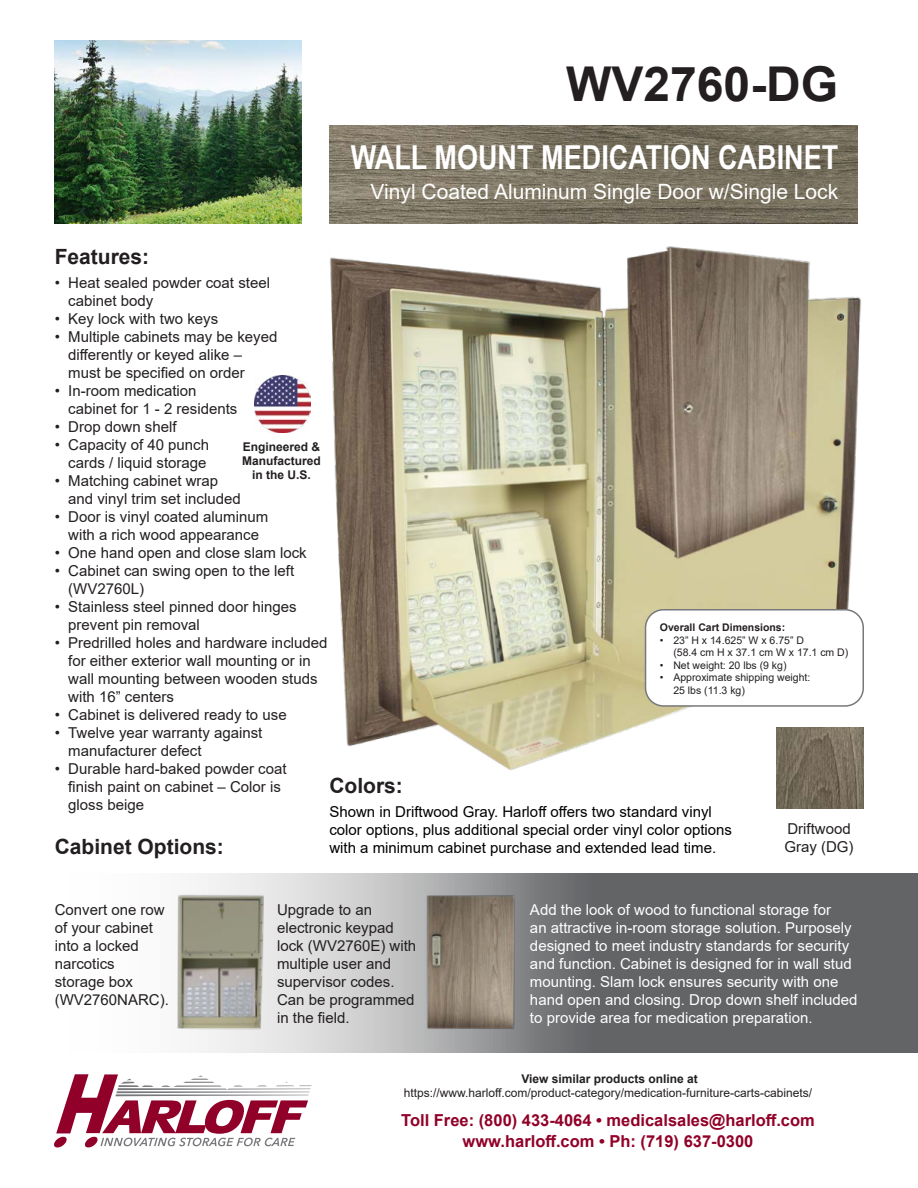
<style>
.page{position:relative;width:918px;height:1188px;background:#fff}
.page>*{position:absolute;margin:0;border:0;box-sizing:border-box;transform-origin:0 0}
.t1{font:700 48px "Arial";color:#231f20}
.t2{font:700 33px "Arial Narrow";color:#fff}
.t3{font:21px "Arial";color:#fff}
.t4{font:700 21px "Arial";color:#231f20}
.t5{font:700 16.5px/21px "Arial";color:#910028;text-align:center}
.t6{font:15px/18px "Arial";color:#231f20}
.t7{font:15px/18px "Arial";color:#fff}
.t8{font:15px/18px "Arial";color:#000101}
.t9{font:12px "Arial";color:#231f20}
.t10{font:700 12px/14.4px "Arial";color:#231f20;text-align:center}
.t11{font:10.5px/12.6px "Arial";color:#231f20}
.t12{font:700 10.5px "Arial";color:#231f20}
</style>
<div class="page">
<img style="left:329px;top:125px;width:529px;height:86px">
<img style="left:329px;top:211px;width:535px;height:577px">
<svg style="left:197px;top:874px;width:721px;height:178px;background:#878889"></svg>
<svg style="left:54px;top:1074px;width:258px;height:74px"></svg>
<img style="left:254px;top:376px;width:57px;height:56px">
<img style="left:55px;top:40px;width:246px;height:183px">
<img style="left:177px;top:892px;width:90px;height:141px">
<img style="left:417px;top:891px;width:105px;height:144px">
<div style="left:646px;top:610px;width:217px;height:96px;background:#fff;border-radius:18px"></div>
<div style="left:645px;top:609px;width:219px;height:98px;border:2px solid #77787b;border-radius:18px"></div>
<img style="left:777px;top:727px;width:87px;height:81px">
<h1 class="t1" style="left:566px;top:50px;width:274px">WV2760-DG</h1>
<h2 class="t2" style="left:351px;top:132px;width:489px">WALL MOUNT MEDICATION CABINET</h2>
<h3 class="t3" style="left:371px;top:177px;width:469px">Vinyl Coated Aluminum Single Door w/Single Lock</h3>
<h3 class="t4" style="left:55px;top:242px;width:96px">Features:</h3>
<p class="t6" style="left:68px;top:273px;width:203px;text-indent:-13px">• Heat sealed powder coat steel cabinet body</p>
<p class="t6" style="left:55px;top:309px;width:165px">• Key lock with two keys</p>
<p class="t6" style="left:68px;top:327px;width:211px;text-indent:-13px">• Multiple cabinets may be keyed differently or keyed alike – must be specified on order</p>
<p class="t6" style="left:68px;top:381px;width:171px;text-indent:-13px">• In-room medication cabinet for 1 - 2 residents</p>
<p class="t6" style="left:55px;top:417px;width:123px">• Drop down shelf</p>
<p class="t6" style="left:55px;top:435px;width:156px;text-align:right">• Capacity of 40 punch cards / liquid storage</p>
<p class="t6" style="left:68px;top:471px;width:174px;text-indent:-14px">• Matching cabinet wrap and vinyl trim set included</p>
<p class="t6" style="left:55px;top:507px;width:215px;text-align:center">• Door is vinyl coated aluminum with a rich wood appearance</p>
<p class="t6" style="left:55px;top:543px;width:253px">• One hand open and close slam lock</p>
<p class="t6" style="left:68px;top:561px;width:227px;text-indent:-14px">• Cabinet can swing open to the left (WV2760L)</p>
<p class="t6" style="left:68px;top:597px;width:230px;text-indent:-14px">• Stainless steel pinned door hinges prevent pin removal</p>
<p class="t6" style="left:68px;top:633px;width:261px;text-indent:-14px">• Predrilled holes and hardware included for either exterior wall mounting or in wall mounting between wooden studs with 16” centers</p>
<p class="t6" style="left:55px;top:705px;width:233px">• Cabinet is delivered ready to use</p>
<p class="t6" style="left:68px;top:723px;width:196px;text-indent:-13px">• Twelve year warranty against manufacturer defect</p>
<p class="t6" style="left:68px;top:759px;width:220px;text-indent:-14px">• Durable hard-baked powder coat finish paint on cabinet – Color is gloss beige</p>
<p class="t10" style="left:242px;top:439px;width:80px">Engineered &amp;<br>Manufactured in the U.S.</p>
<p class="t12" style="left:660px;top:620px;width:127px">Overall Cart Dimensions:</p>
<p class="t11" style="left:673px;top:634px;width:177px;text-indent:-14px">• 23” H x 14.625” W x 6.75” D<br>(58.4 cm H x 37.1 cm W x 17.1 cm D)</p>
<p class="t11" style="left:660px;top:659px;width:128px">• Net weight: 20 lbs (9 kg)</p>
<p class="t11" style="left:673px;top:671px;width:139px;text-indent:-14px">• Approximate shipping weight:<br>25 lbs (11.3 kg)</p>
<h3 class="t4" style="left:329px;top:771px;width:75px">Colors:</h3>
<p class="t8" style="left:329px;top:803px;width:404px">Shown in Driftwood Gray. Harloff offers two standard vinyl color options, plus additional special order vinyl color options with a minimum cabinet purchase and extended lead time.</p>
<p class="t6" style="left:787px;top:820px;width:65px">Driftwood</p>
<h3 class="t4" style="left:55px;top:832px;width:171px">Cabinet Options:</h3>
<p class="t6" style="left:784px;top:838px;width:71px">Gray (DG)</p>
<p class="t6" style="left:55px;top:900px;width:116px">Convert one row of your cabinet into a locked narcotics<br>storage box (WV2760NARC).</p>
<p class="t6" style="left:277px;top:900px;width:141px">Upgrade to an electronic keypad lock (WV2760E) with multiple user and supervisor codes.<br>Can be programmed in the field.</p>
<p class="t7" style="left:530px;top:900px;width:329px">Add the look of wood to functional storage for<br>an attractive in-room storage solution. Purposely designed to meet industry standards for security and function. Cabinet is designed for in wall stud mounting. Slam lock ensures security with one hand open and closing. Drop down shelf included to provide area for medication preparation.</p>
<p class="t10" style="left:521px;top:1072px;width:178px">View similar products online at</p>
<p class="t9" style="left:404px;top:1085px;width:410px">https://www.harloff.com/product-category/medication-furniture-carts-cabinets/</p>
<p class="t5" style="left:401px;top:1110px;width:415px">Toll Free: (800) 433-4064 • medicalsales@harloff.com www.harloff.com • Ph: (719) 637-0300</p>
</div>
